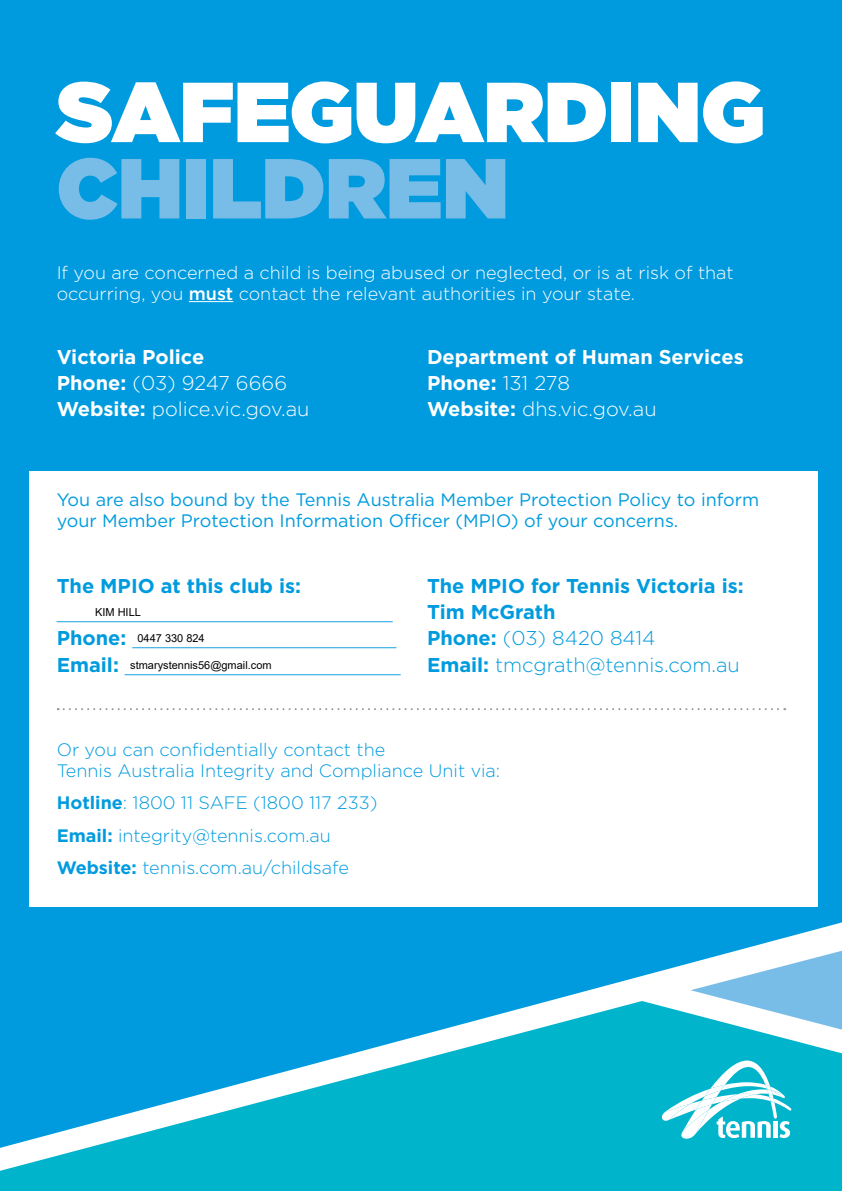
<style>
.page{position:relative;width:842px;height:1191px;background:#009bde}
.page>*{position:absolute;margin:0;border:0;box-sizing:border-box;transform-origin:0 0}
.t1{font:900 84.9px/76.3px "Gotham";color:#fff}
.t2{font:300 20px "Gotham";color:#009bde}
.t3{font:300 20px "Gotham";color:#fff}
.t4{font:700 20px "Gotham";color:#009bde}
.t5{font:700 20px "Gotham";color:#fff}
.t6{font:300 18px/21px "Gotham";color:#009bde}
.t7{font:18px/21px "Gotham";color:#009bde}
.t8{font:300 18px/21px "Gotham";color:#fff}
.t9{font:11px "Arial";color:#000}
.s1{color:#78bde8}
.s2{font-weight:500}
.s3{font-weight:700}
.s4{font-weight:300}
</style>
<div class="page">
<div style="left:29px;top:471px;width:788px;height:435px;background:#fff"></div>
<svg style="left:549px;top:922px;width:293px;height:79px"></svg>
<svg style="left:0;top:1001px;width:842px;height:190px;fill:#00b5cb"></svg>
<svg style="left:690px;top:950px;width:152px;height:79px;background:#abd8f0"></svg>
<hr style="left:189px;top:301px;width:44px;height:1px;background:#fff">
<svg style="left:58px;top:708px;width:727px;height:2px"></svg>
<svg style="left:662px;top:1060px;width:129px;height:78px;background:#54cddc"></svg>
<p class="t1" style="left:57px;top:73px;width:710px">SAFEGUARDING<br><span class="s1">CHILDREN</span></p>
<p class="t8" style="left:57px;top:261px;width:678px">If you are concerned a child is being abused or neglected, or is at risk of that occurring, you <span class="s2">must</span> contact the relevant authorities in your state.</p>
<p class="t5" style="left:57px;top:343px;width:149px">Victoria Police</p>
<p class="t3" style="left:57px;top:370px;width:232px"><span class="s3">Phone:</span> (03) 9247 6666</p>
<p class="t3" style="left:57px;top:396px;width:254px"><span class="s3">Website:</span> police.vic.gov.au</p>
<p class="t5" style="left:427px;top:343px;width:318px">Department of Human Services</p>
<p class="t5" style="left:427px;top:369px;width:144px">Phone: <span class="s4">131 278</span></p>
<p class="t3" style="left:427px;top:396px;width:231px"><span class="s3">Website:</span> dhs.vic.gov.au</p>
<p class="t7" style="left:57px;top:489px;width:704px">You are also bound by the Tennis Australia Member Protection Policy to inform your Member Protection Information Officer (MPIO) of your concerns.</p>
<p class="t4" style="left:57px;top:572px;width:246px">The MPIO at this club is:</p>
<p class="t2" style="left:57px;top:599px;width:338px">____________________________</p>
<p class="t2" style="left:57px;top:625px;width:341px"><span class="s3">Phone:</span> ______________________</p>
<p class="t2" style="left:57px;top:652px;width:346px"><span class="s3">Email:</span> _______________________</p>
<p class="t9" style="left:95px;top:605px;width:47px">KIM HILL</p>
<p class="t9" style="left:137px;top:631px;width:69px">0447 330 824</p>
<p class="t9" style="left:130px;top:657px;width:143px">stmarystennis56@gmail.com</p>
<p class="t4" style="left:427px;top:572px;width:318px">The MPIO for Tennis Victoria is:</p>
<p class="t4" style="left:427px;top:598px;width:130px">Tim McGrath</p>
<p class="t2" style="left:427px;top:625px;width:230px"><span class="s3">Phone:</span> (03) 8420 8414</p>
<p class="t2" style="left:427px;top:652px;width:314px"><span class="s3">Email:</span> tmcgrath@tennis.com.au</p>
<p class="t6" style="left:57px;top:738px;width:445px">Or you can confidentially contact the<br>Tennis Australia Integrity and Compliance Unit via:</p>
<p class="t6" style="left:57px;top:792px;width:322px"><span class="s3">Hotline</span>: 1800 11 SAFE (1800 117 233)</p>
<p class="t6" style="left:57px;top:824px;width:276px"><span class="s3">Email:</span> integrity@tennis.com.au</p>
<p class="t6" style="left:57px;top:856px;width:294px"><span class="s3">Website:</span> tennis.com.au/childsafe</p>
</div>
